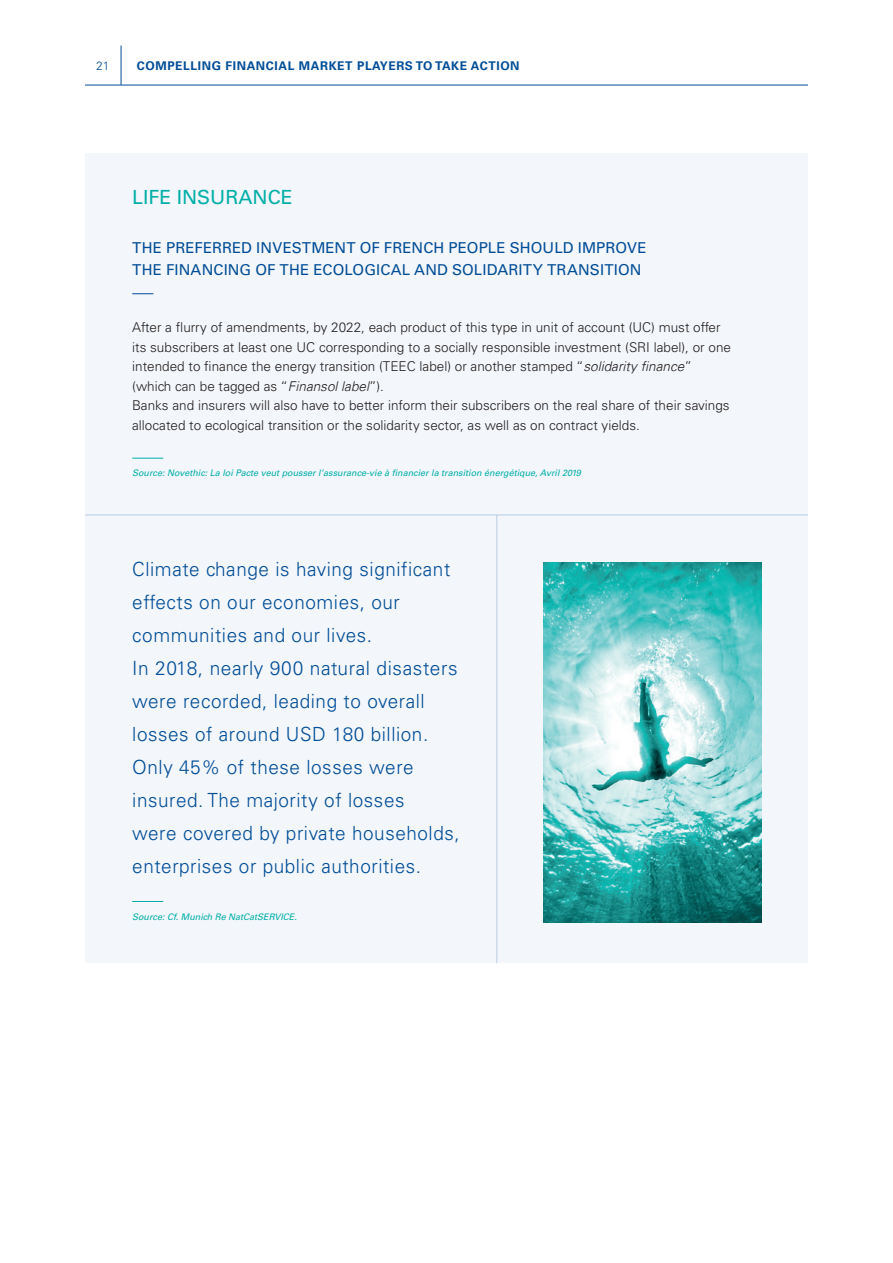
<style>
.page{position:relative;width:893px;height:1263px;background:#fff}
.page>*{position:absolute;margin:0;border:0;box-sizing:border-box;transform-origin:0 0}
.t1{font:300 19.5px/33px "Univers LT Std";letter-spacing:.03em;color:#014d97}
.t2{font:19.5px "Univers LT Std";color:#00afa8}
.t3{font:15px/22.5px "Univers LT Std";letter-spacing:.01em;color:#014d97}
.t4{font:300 13.5px/19.5px "Univers LT Std";color:#231f20}
.t5{font:700 12px "Univers LT Std";letter-spacing:.05em;color:#014d97}
.t6{font:300 12px "Univers LT Std";color:#014d97}
.t7{font:italic 9px "Univers LT Std";color:#00afa8}
.s1{font-family:"Univers 45";font-style:italic}
</style>
<div class="page">
<div style="left:85px;top:154px;width:723px;height:809px;background:#f3f6fa"></div>
<hr style="left:85px;top:85px;width:723px;height:1px;background:#014d97">
<hr style="left:121px;top:45px;width:1px;height:40px;background:#014d97">
<hr style="left:496px;top:515px;width:1px;height:448px;background:#014d97">
<hr style="left:85px;top:514px;width:723px;height:1px;background:#014d97">
<img style="left:543px;top:562px;width:218px;height:360px">
<hr style="left:132px;top:458px;width:31px;height:1px;background:#00afa8">
<svg style="left:132px;top:293px;width:21px;height:1px"></svg>
<hr style="left:132px;top:901px;width:31px;height:1px;background:#00afa8">
<p class="t6" style="left:96px;top:58px;width:15px">21</p>
<p class="t5" style="left:137px;top:58px;width:384px">COMPELLING FINANCIAL MARKET PLAYERS TO TAKE ACTION</p>
<h1 class="t2" style="left:132px;top:186px;width:162px">LIFE INSURANCE</h1>
<p class="t3" style="left:132px;top:236px;width:516px">THE PREFERRED INVESTMENT OF FRENCH PEOPLE SHOULD IMPROVE<br>THE FINANCING OF THE ECOLOGICAL AND SOLIDARITY TRANSITION</p>
<p class="t4" style="left:132px;top:318px;width:600px">After a flurry of amendments, by 2022, each product of this type in unit of account (UC) must offer its subscribers at least one UC corresponding to a socially responsible investment (SRI label), or one intended to finance the energy transition (TEEC label) or another stamped “<span class="s1">solidarity finance</span>” (which can be tagged as “<span class="s1">Finansol label</span>”).<br>Banks and insurers will also have to better inform their subscribers on the real share of their savings allocated to ecological transition or the solidarity sector, as well as on contract yields.</p>
<p class="t7" style="left:132px;top:468px;width:450px">Source: Novethic: La loi Pacte veut pousser l’assurance-vie à financier la transition énergétique, Avril 2019</p>
<p class="t1" style="left:132px;top:553px;width:329px">Climate change is having significant effects on our economies, our communities and our lives.<br>In 2018, nearly 900 natural disasters were recorded, leading to overall losses of around USD 180 billion.<br>Only 45% of these losses were insured. The majority of losses<br>were covered by private households, enterprises or public authorities.</p>
<p class="t7" style="left:132px;top:911px;width:166px">Source: Cf. Munich Re NatCatSERVICE.</p>
</div>
